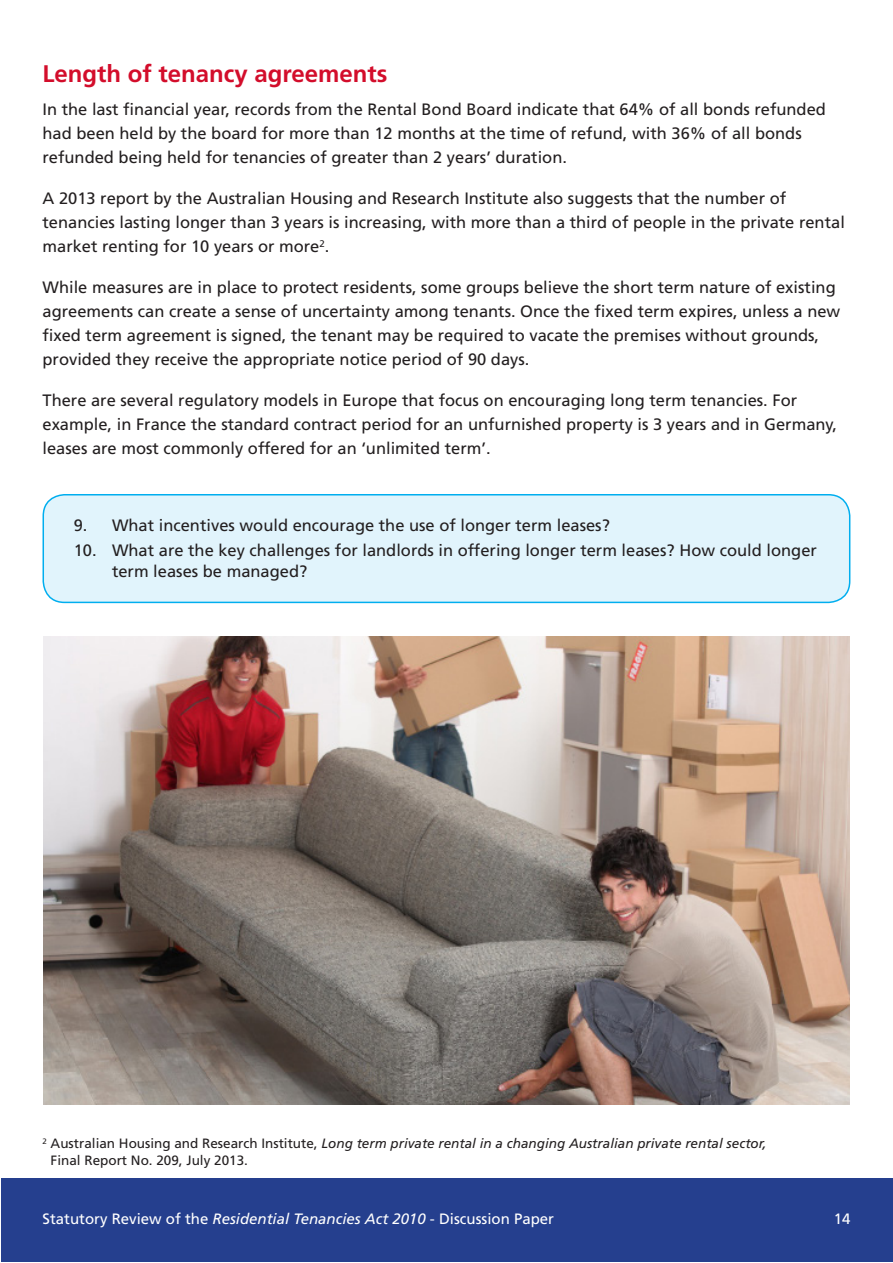
<style>
.page{position:relative;width:893px;height:1263px;background:#fff}
.page>*{position:absolute;margin:0;border:0;box-sizing:border-box;transform-origin:0 0}
.MS_Sub_Head_1{font:700 24px "Frutiger";color:#d30d2b}
.MS_Body{font:16.5px/24px "Frutiger";color:#231f20}
.t1{font:15px "Frutiger";color:#fff}
.FLow_Chart_body{font:13.5px/16.5px "Frutiger";color:#231f20}
.s1{font-style:italic}
</style>
<div class="page">
<div style="left:1px;top:1179px;width:891px;height:83px;background:#253f8e"></div>
<div style="left:43px;top:495px;width:807px;height:107px;background:#e1f4fc;border-radius:21px"></div>
<div style="left:43px;top:494px;width:807px;height:109px;border:2px solid #00aeef;border-radius:21px"></div>
<img style="left:43px;top:637px;width:807px;height:467px">
<p class="MS_Sub_Head_1" style="left:43px;top:60px;width:346px">Length of tenancy agreements</p>
<p class="MS_Body" style="left:43px;top:97px;width:785px">In the last financial year, records from the Rental Bond Board indicate that 64% of all bonds refunded had been held by the board for more than 12 months at the time of refund, with 36% of all bonds refunded being held for tenancies of greater than 2 years’ duration.</p>
<p class="MS_Body" style="left:43px;top:186px;width:804px">A 2013 report by the Australian Housing and Research Institute also suggests that the number of tenancies lasting longer than 3 years is increasing, with more than a third of people in the private rental market renting for 10 years or more<sup>2</sup>.</p>
<p class="MS_Body" style="left:43px;top:275px;width:799px">While measures are in place to protect residents, some groups believe the short term nature of existing agreements can create a sense of uncertainty among tenants. Once the fixed term expires, unless a new fixed term agreement is signed, the tenant may be required to vacate the premises without grounds, provided they receive the appropriate notice period of 90 days.</p>
<p class="MS_Body" style="left:43px;top:388px;width:796px">There are several regulatory models in Europe that focus on encouraging long term tenancies. For example, in France the standard contract period for an unfurnished property is 3 years and in Germany, leases are most commonly offered for an ‘unlimited term’.</p>
<p class="MS_Body" style="left:74px;top:513px;width:538px">9. What incentives would encourage the use of longer term leases?</p>
<p class="MS_Body" style="left:112px;top:540px;width:706px;line-height:21px;text-indent:-38px">10. What are the key challenges for landlords in offering longer term leases? How could longer term leases be managed?</p>
<p class="FLow_Chart_body" style="left:51px;top:1135px;width:717px;text-indent:-8px"><sup>2</sup> Australian Housing and Research Institute, <span class="s1">Long term private rental in a changing Australian private rental sector,<br></span>Final Report No. 209, July 2013.</p>
<p class="t1" style="left:43px;top:1210px;width:513px">Statutory Review of the <span class="s1">Residential Tenancies Act 2010</span> - Discussion Paper</p>
<p class="t1" style="left:834px;top:1210px;width:18px">14</p>
</div>
